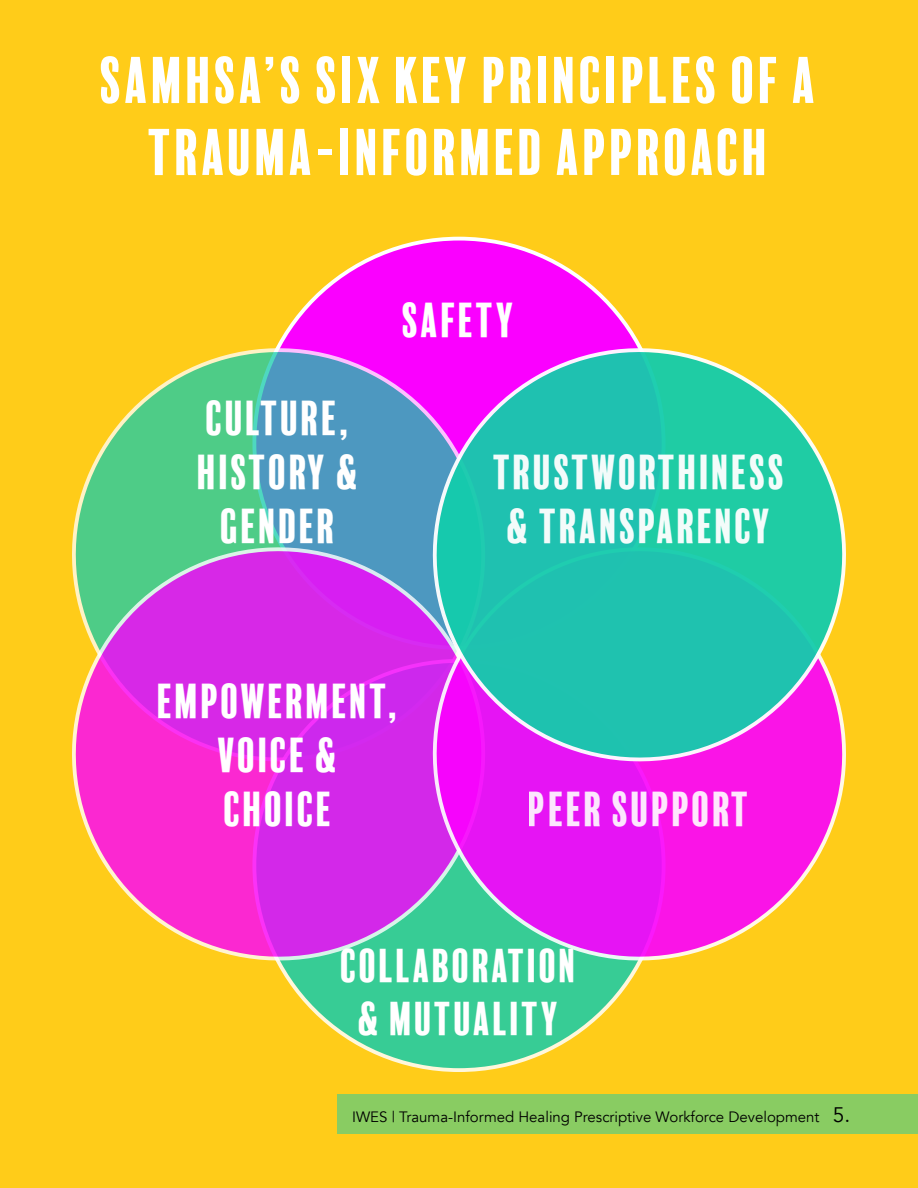
<style>
.page{position:relative;width:918px;height:1188px;background:#ffcc19}
.page>*{position:absolute;margin:0;border:0;box-sizing:border-box;transform-origin:0 0}
.t1{font:60px/72px "Balboa Plus Fill";color:#fff;text-align:center}
.t2{font:45px/54px "Balboa Plus Fill";color:#fff;text-align:center}
.t3{font:43.5px/52.2px "Balboa Plus Fill";color:#fff;text-align:center}
.t4{font:15px "Avenir";color:#000}
.s1{font-size:21px}
</style>
<div class="page">
<div style="left:254px;top:239px;width:410px;height:409px;background:#fa00ff;border-radius:50%"></div>
<svg style="left:75px;top:316px;width:331px;height:204px"></svg>
<div style="left:254px;top:661px;width:410px;height:409px;background:#37cc95;border-radius:50%"></div>
<svg style="left:72px;top:520px;width:334px;height:468px;background:#ce54c1"></svg>
<svg style="left:406px;top:789px;width:437px;height:204px"></svg>
<svg style="left:406px;top:321px;width:440px;height:468px"></svg>
<div style="left:338px;top:1094px;width:580px;height:40px;background:#89cc62"></div>
<h1 class="t1" style="left:100px;top:45px;width:720px">SAMHSA’S SIX KEY PRINCIPLES OF A<br>TRAUMA-INFORMED APPROACH</h1>
<p class="t2" style="left:197px;top:392px;width:165px">CULTURE,<br>HISTORY &amp;<br>GENDER</p>
<p class="t2" style="left:402px;top:294px;width:116px">SAFETY</p>
<p class="t2" style="left:492px;top:446px;width:296px">TRUSTWORTHINESS &amp; TRANSPARENCY</p>
<p class="t2" style="left:157px;top:675px;width:245px">EMPOWERMENT,<br>VOICE &amp;<br>CHOICE</p>
<p class="t2" style="left:528px;top:783px;width:225px">PEER SUPPORT</p>
<p class="t3" style="left:340px;top:940px;width:239px">COLLABORATION &amp; MUTUALITY</p>
<p class="t4" style="left:352px;top:1108px;width:500px">IWES | Trauma-Informed Healing Prescriptive Workforce Development <span class="s1">5.</span></p>
</div>
